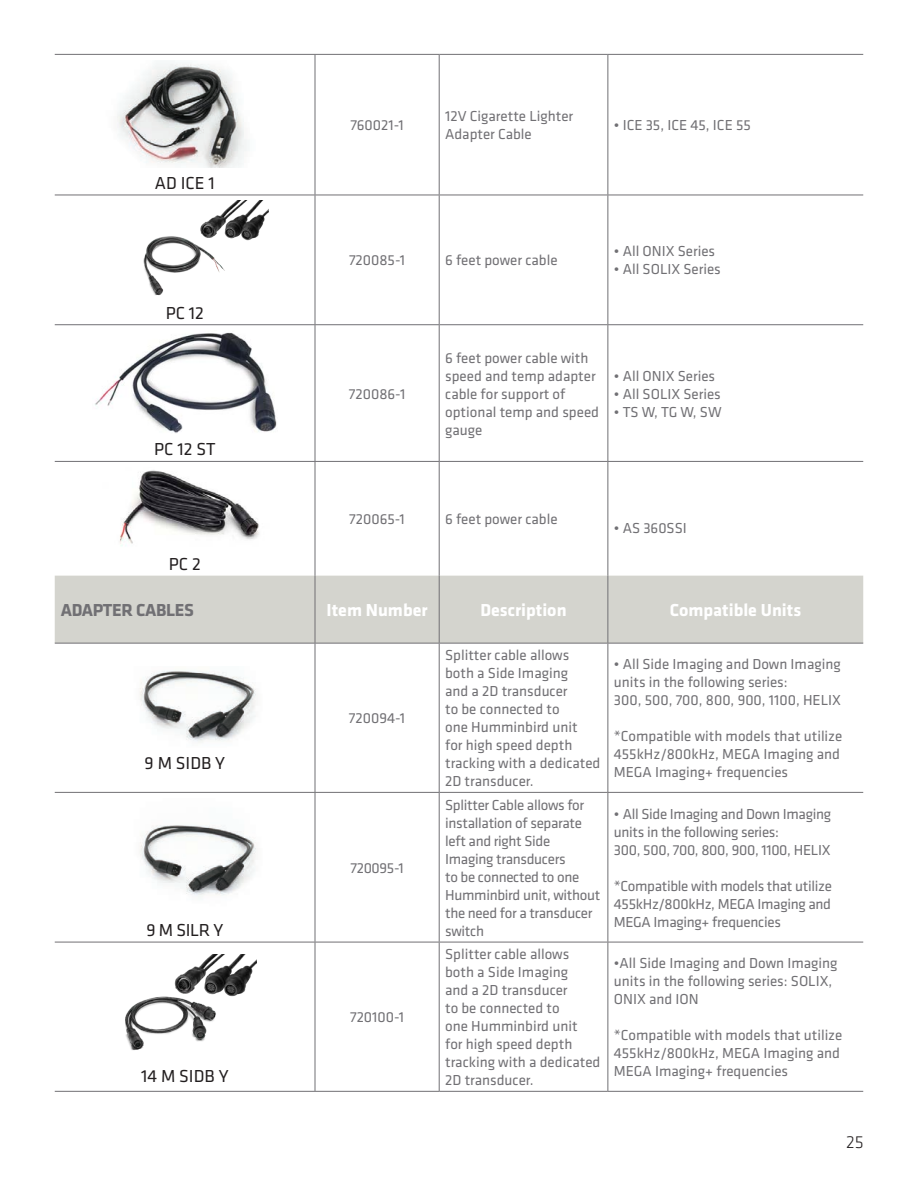
<style>
.page{position:relative;width:918px;height:1188px;background:#fff}
.page>*{position:absolute;margin:0;border:0;box-sizing:border-box;transform-origin:0 0}
.t1{font:18px "Klavika";color:#231f20}
.t2{font:700 18px "Klavika";color:#fff}
.t3{font:700 18px "Klavika";letter-spacing:-.02em;color:#717074}
.t4{font:300 18px "Klavika";color:#231f20}
.t5{font:15px/18px "Klavika";color:#717074}
.t6{font:15px/18px "Klavika";letter-spacing:-.02em;color:#717074}
</style>
<div class="page">
<svg style="left:55px;top:55px;width:260px;height:887px"></svg>
<div style="left:55px;top:576px;width:808px;height:67px;background:#d4d4ce"></div>
<hr style="left:315px;top:576px;width:1px;height:67px;background:#717074">
<hr style="left:439px;top:576px;width:1px;height:67px;background:#717074">
<hr style="left:608px;top:576px;width:1px;height:67px;background:#717074">
<hr style="left:55px;top:54px;width:260px;height:1px;background:#717074">
<hr style="left:315px;top:55px;width:1px;height:140px;background:#717074">
<hr style="left:315px;top:54px;width:124px;height:1px;background:#717074">
<hr style="left:439px;top:54px;width:169px;height:1px;background:#717074">
<hr style="left:439px;top:55px;width:1px;height:140px;background:#717074">
<hr style="left:608px;top:55px;width:1px;height:140px;background:#717074">
<hr style="left:608px;top:54px;width:255px;height:1px;background:#717074">
<hr style="left:55px;top:195px;width:260px;height:1px;background:#717074">
<hr style="left:55px;top:324px;width:260px;height:1px;background:#717074">
<hr style="left:315px;top:195px;width:1px;height:129px;background:#717074">
<hr style="left:315px;top:325px;width:1px;height:136px;background:#717074">
<hr style="left:315px;top:195px;width:124px;height:1px;background:#717074">
<hr style="left:439px;top:195px;width:169px;height:1px;background:#717074">
<hr style="left:439px;top:195px;width:1px;height:129px;background:#717074">
<hr style="left:439px;top:325px;width:1px;height:136px;background:#717074">
<hr style="left:315px;top:324px;width:124px;height:1px;background:#717074">
<hr style="left:439px;top:324px;width:169px;height:1px;background:#717074">
<hr style="left:608px;top:195px;width:1px;height:129px;background:#717074">
<hr style="left:608px;top:325px;width:1px;height:136px;background:#717074">
<hr style="left:608px;top:195px;width:255px;height:1px;background:#717074">
<hr style="left:608px;top:324px;width:255px;height:1px;background:#717074">
<hr style="left:55px;top:461px;width:260px;height:1px;background:#717074">
<hr style="left:315px;top:462px;width:1px;height:114px;background:#717074">
<hr style="left:315px;top:461px;width:124px;height:1px;background:#717074">
<hr style="left:439px;top:461px;width:169px;height:1px;background:#717074">
<hr style="left:439px;top:462px;width:1px;height:114px;background:#717074">
<hr style="left:608px;top:462px;width:1px;height:114px;background:#717074">
<hr style="left:608px;top:461px;width:255px;height:1px;background:#717074">
<hr style="left:55px;top:643px;width:260px;height:1px;background:#717074">
<hr style="left:315px;top:644px;width:1px;height:148px;background:#717074">
<hr style="left:315px;top:643px;width:124px;height:1px;background:#717074">
<hr style="left:439px;top:643px;width:169px;height:1px;background:#717074">
<hr style="left:439px;top:644px;width:1px;height:148px;background:#717074">
<hr style="left:608px;top:644px;width:1px;height:148px;background:#717074">
<hr style="left:608px;top:643px;width:255px;height:1px;background:#717074">
<hr style="left:55px;top:792px;width:260px;height:1px;background:#717074">
<hr style="left:315px;top:793px;width:1px;height:149px;background:#717074">
<hr style="left:315px;top:792px;width:124px;height:1px;background:#717074">
<hr style="left:439px;top:792px;width:169px;height:1px;background:#717074">
<hr style="left:439px;top:793px;width:1px;height:149px;background:#717074">
<hr style="left:608px;top:793px;width:1px;height:149px;background:#717074">
<hr style="left:608px;top:792px;width:255px;height:1px;background:#717074">
<hr style="left:55px;top:942px;width:260px;height:1px;background:#717074">
<hr style="left:315px;top:942px;width:1px;height:149px;background:#717074">
<hr style="left:315px;top:942px;width:124px;height:1px;background:#717074">
<hr style="left:439px;top:942px;width:169px;height:1px;background:#717074">
<hr style="left:439px;top:942px;width:1px;height:149px;background:#717074">
<hr style="left:608px;top:942px;width:1px;height:149px;background:#717074">
<hr style="left:608px;top:942px;width:255px;height:1px;background:#717074">
<hr style="left:55px;top:1091px;width:260px;height:1px;background:#717074">
<hr style="left:315px;top:1091px;width:124px;height:1px;background:#717074">
<hr style="left:439px;top:1091px;width:169px;height:1px;background:#717074">
<hr style="left:608px;top:1091px;width:255px;height:1px;background:#717074">
<img style="left:97px;top:60px;width:176px;height:107px">
<img style="left:125px;top:201px;width:144px;height:96px">
<img style="left:92px;top:331px;width:185px;height:103px">
<img style="left:99px;top:467px;width:171px;height:81px">
<img style="left:107px;top:667px;width:156px;height:80px">
<img style="left:107px;top:798px;width:156px;height:117px">
<img style="left:125px;top:954px;width:131px;height:96px">
<p class="t1" style="left:155px;top:171px;width:61px">AD ICE 1</p>
<p class="t1" style="left:166px;top:301px;width:40px">PC 12</p>
<p class="t1" style="left:154px;top:438px;width:63px">PC 12 ST</p>
<p class="t1" style="left:169px;top:552px;width:33px">PC 2</p>
<p class="t5" style="left:350px;top:116px;width:55px">760021-1</p>
<p class="t5" style="left:445px;top:107px;width:130px">12V Cigarette Lighter<br>Adapter Cable</p>
<p class="t5" style="left:614px;top:116px;width:139px">• ICE 35, ICE 45, ICE 55</p>
<p class="t5" style="left:349px;top:251px;width:58px">720085-1</p>
<p class="t5" style="left:445px;top:251px;width:114px">6 feet power cable</p>
<p class="t5" style="left:614px;top:242px;width:103px">• All ONIX Series</p>
<p class="t5" style="left:614px;top:260px;width:108px">• All SOLIX Series</p>
<p class="t5" style="left:349px;top:384px;width:58px">720086-1</p>
<p class="t5" style="left:445px;top:348px;width:155px">6 feet power cable with speed and temp adapter cable for support of optional temp and speed gauge</p>
<p class="t5" style="left:614px;top:366px;width:103px">• All ONIX Series</p>
<p class="t5" style="left:614px;top:384px;width:108px">• All SOLIX Series</p>
<p class="t5" style="left:614px;top:402px;width:109px">• TS W, TG W, SW</p>
<p class="t5" style="left:349px;top:510px;width:57px">720065-1</p>
<p class="t5" style="left:445px;top:510px;width:114px">6 feet power cable</p>
<p class="t5" style="left:614px;top:519px;width:74px">• AS 360SSI</p>
<p class="t3" style="left:61px;top:597px;width:135px">ADAPTER CABLES</p>
<p class="t2" style="left:327px;top:597px;width:103px">Item Number</p>
<p class="t2" style="left:480px;top:597px;width:88px">Description</p>
<p class="t2" style="left:670px;top:597px;width:133px">Compatible Units</p>
<p class="t1" style="left:145px;top:751px;width:82px">9 M SIDB Y</p>
<p class="t1" style="left:147px;top:918px;width:78px">9 M SILR Y</p>
<p class="t1" style="left:141px;top:1064px;width:89px">14 M SIDB Y</p>
<p class="t5" style="left:349px;top:709px;width:58px">720094-1</p>
<p class="t5" style="left:350px;top:858px;width:55px">720095-1</p>
<p class="t5" style="left:350px;top:1008px;width:56px">720100-1</p>
<p class="t5" style="left:445px;top:646px;width:157px">Splitter cable allows both a Side Imaging<br>and a 2D transducer<br>to be connected to<br>one Humminbird unit<br>for high speed depth tracking with a dedicated<br>2D transducer.</p>
<p class="t5" style="left:614px;top:655px;width:228px">• All Side Imaging and Down Imaging units in the following series:</p>
<p class="t5" style="left:614px;top:691px;width:229px">300, 500, 700, 800, 900, 1100, HELIX</p>
<p class="t5" style="left:614px;top:727px;width:230px">*Compatible with models that utilize<br>455kHz/800kHz, MEGA Imaging and<br>MEGA Imaging+ frequencies</p>
<p class="t6" style="left:445px;top:795px;width:157px">Splitter Cable allows for installation of separate left and right Side<br>Imaging transducers<br>to be connected to one<br>Humminbird unit, without the need for a transducer switch</p>
<p class="t6" style="left:614px;top:804px;width:219px">• All Side Imaging and Down Imaging units in the following series:</p>
<p class="t6" style="left:614px;top:840px;width:218px">300, 500, 700, 800, 900, 1100, HELIX</p>
<p class="t5" style="left:614px;top:876px;width:220px;text-align:justify">*Compatible with models that utilize 455kHz/800kHz, MEGA Imaging and MEGA Imaging+ frequencies</p>
<p class="t5" style="left:445px;top:945px;width:157px">Splitter cable allows both a Side Imaging<br>and a 2D transducer<br>to be connected to<br>one Humminbird unit<br>for high speed depth tracking with a dedicated<br>2D transducer.</p>
<p class="t5" style="left:614px;top:954px;width:225px">•All Side Imaging and Down Imaging units in the following series: SOLIX,<br>ONIX and ION</p>
<p class="t5" style="left:614px;top:1026px;width:230px">*Compatible with models that utilize<br>455kHz/800kHz, MEGA Imaging and<br>MEGA Imaging+ frequencies</p>
<p class="t4" style="left:846px;top:1131px;width:19px">25</p>
</div>
